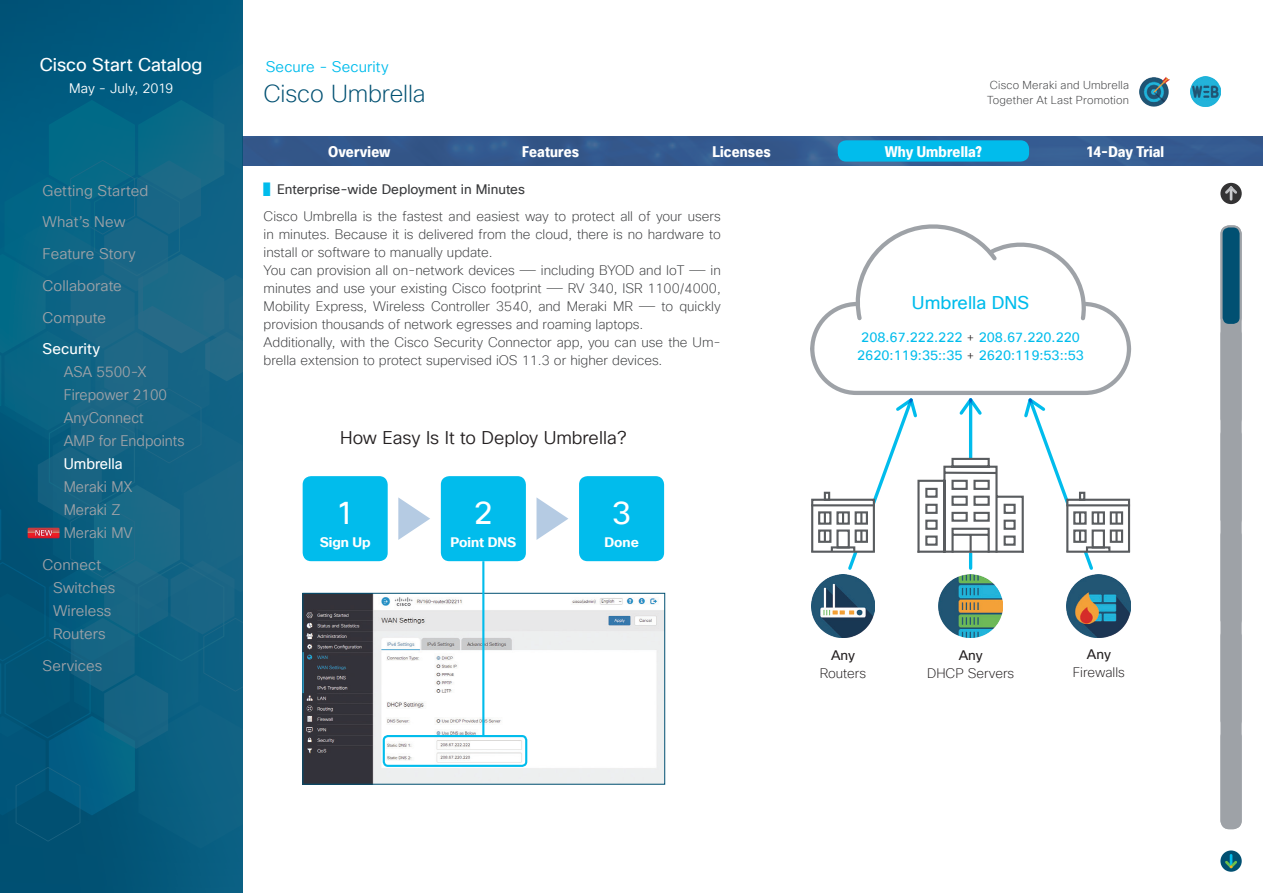
<style>
.page{position:relative;width:1263px;height:893px;background:#fff}
.page>*{position:absolute;margin:0;border:0;box-sizing:border-box;transform-origin:0 0}
.t1{font:31.5px "Cisco Sans TT";color:#fff}
.t2{font:200 24px "Cisco Sans TT";letter-spacing:-.005em;color:#015072}
.t3{font:18px "Cisco Sans TT Light";color:#231f20}
.t4{font:18px "Cisco Sans TT";letter-spacing:-.005em;color:#fff}
.t5{font:18px "Cisco Sans TT";color:#01bcec}
.t6{font:15px/31.7px "Cisco Sans TT Light";color:#9ea2a7}
.t7{font:15px/23px "Cisco Sans TT Light";color:#9ea2a7;scale:.95 1}
.t8{font:700 condensed 15px "Cisco Sans TT";letter-spacing:.01em;color:#fff}
.t9{font:15px "Cisco Sans TT Light";letter-spacing:.005em;color:#01bcec}
.t10{font:15px "Cisco Sans TT";color:#fff}
.t11{font:15px "Cisco Sans TT";color:#fff;scale:.95 1}
.t12{font:200 13.5px/18px "Cisco Sans TT";color:#393a3c}
.t13{font:13.5px/18px "Cisco Sans TT";color:#01bcec;text-align:center}
.t14{font:200 13.5px "Cisco Sans TT";color:#231f20}
.t15{font:700 13.5px "Cisco Sans TT";color:#fff}
.t16{font:13.5px "Cisco Sans TT Light";letter-spacing:.005em;color:#fff}
.t17{font:13.5px "Cisco Sans TT";color:#231f20}
.t18{font:200 11.25px/15px "Cisco Sans TT";letter-spacing:.015em;color:#393a3c}
.s1{font-family:"Cisco Sans JPN Light";font-weight:400;color:#01bcec}
.s2{font-weight:400}
.s3{font-weight:200;color:#231f20}
</style>
<div class="page">
<div style="left:242px;top:136px;width:1021px;height:30px;background:#355b8f"></div>
<div style="left:0;top:0;width:242px;height:893px;background:#00577c"></div>
<svg style="left:0;top:64px;width:242px;height:785px"></svg>
<img style="left:939px;top:574px;width:63px;height:64px">
<img style="left:1066px;top:574px;width:64px;height:64px">
<img style="left:811px;top:574px;width:64px;height:64px">
<svg style="left:810px;top:224px;width:322px;height:346px"></svg>
<hr style="left:917px;top:551px;width:107px;height:2px;background:#595c5f">
<div style="left:838px;top:140px;width:191px;height:22px;background:#01bcec;border-radius:9px"></div>
<img style="left:1191px;top:77px;width:29px;height:29px">
<img style="left:1140px;top:77px;width:29px;height:29px">
<div style="left:1221px;top:226px;width:20px;height:99px;background:#015072;border-radius:7px"></div>
<div style="left:1220px;top:225px;width:22px;height:101px;border:2px solid #9ea2a7;border-radius:7px"></div>
<div style="left:1221px;top:730px;width:20px;height:98px;background:#9ea2a7;border-radius:7px"></div>
<div style="left:1220px;top:729px;width:22px;height:100px;border:2px solid #9ea2a7;border-radius:7px"></div>
<div style="left:1221px;top:629px;width:20px;height:98px;background:#9ea2a7;border-radius:7px"></div>
<div style="left:1220px;top:628px;width:22px;height:101px;border:2px solid #9ea2a7;border-radius:7px"></div>
<div style="left:1221px;top:528px;width:20px;height:99px;background:#9ea2a7;border-radius:7px"></div>
<div style="left:1220px;top:527px;width:22px;height:101px;border:2px solid #9ea2a7;border-radius:7px"></div>
<div style="left:1221px;top:428px;width:20px;height:98px;background:#9ea2a7;border-radius:7px"></div>
<div style="left:1220px;top:427px;width:22px;height:100px;border:2px solid #9ea2a7;border-radius:7px"></div>
<div style="left:1221px;top:327px;width:20px;height:99px;background:#9ea2a7;border-radius:7px"></div>
<div style="left:1220px;top:326px;width:22px;height:101px;border:2px solid #9ea2a7;border-radius:7px"></div>
<svg style="left:1220px;top:850px;width:22px;height:22px"></svg>
<svg style="left:1225px;top:854px;width:12px;height:14px"></svg>
<svg style="left:1220px;top:183px;width:22px;height:21px"></svg>
<svg style="left:1225px;top:186px;width:12px;height:15px"></svg>
<div style="left:441px;top:476px;width:85px;height:85px;background:#01bcec;border-radius:9px"></div>
<div style="left:303px;top:476px;width:85px;height:85px;background:#01bcec;border-radius:9px"></div>
<div style="left:579px;top:476px;width:85px;height:85px;background:#01bcec;border-radius:9px"></div>
<svg style="left:398px;top:497px;width:32px;height:43px"></svg>
<svg style="left:536px;top:497px;width:32px;height:43px"></svg>
<img style="left:305px;top:595px;width:358px;height:187px">
<div style="left:303px;top:593px;width:362px;height:191px;border:1px solid #015072"></div>
<div style="left:383px;top:735px;width:144px;height:32px;border:2px solid #01bcec;border-radius:4px"></div>
<hr style="left:482px;top:561px;width:2px;height:174px;background:#01bcec">
<h3 class="t4" style="left:40px;top:53px;width:164px">Cisco Start Catalog</h3>
<p class="t16" style="left:69px;top:79px;width:106px">May - July, 2019</p>
<p class="t6" style="left:43px;top:175px;width:107px">Getting Started<br>What’s New<br>Feature Story<br>Collaborate<br>Compute</p>
<p class="t10" style="left:43px;top:339px;width:59px">Security</p>
<p class="t7" style="left:64px;top:361px;width:129px">ASA 5500-X<br>Firepower 2100<br>AnyConnect<br>AMP for Endpoints</p>
<p class="t11" style="left:64px;top:454px;width:64px">Umbrella</p>
<p class="t7" style="left:64px;top:476px;width:74px">Meraki MX<br>Meraki Z<br>Meraki MV</p>
<p class="t6" style="left:53px;top:554px;width:64px;line-height:23px;text-indent:-11px">Connect<br>Switches<br>Wireless<br>Routers</p>
<p class="t6" style="left:43px;top:650px;width:62px">Services</p>
<p class="t9" style="left:266px;top:57px;width:124px">Secure - Security</p>
<h2 class="t2" style="left:264px;top:78px;width:163px">Cisco Umbrella</h2>
<p class="t18" style="left:987px;top:78px;width:143px">Cisco Meraki and Umbrella<br>Together At Last Promotion</p>
<p class="t8" style="left:328px;top:142px;width:64px">Overview</p>
<p class="t8" style="left:522px;top:142px;width:59px">Features</p>
<p class="t8" style="left:712px;top:142px;width:60px">Licenses</p>
<p class="t8" style="left:885px;top:142px;width:99px">Why Umbrella?</p>
<p class="t8" style="left:1085px;top:142px;width:80px">14-Day Trial</p>
<p class="t12" style="left:264px;top:177px;width:459px;line-height:26.5px"><span class="s1">▌</span><span class="s2">Enterprise-wide Deployment in Minutes<br></span>Cisco Umbrella is the fastest and easiest way to protect all of your users</p>
<p class="t12" style="left:264px;top:226px;width:459px">in minutes. Because it is delivered from the cloud, there is no hardware to install or software to manually update.<br>You can provision all on-network devices — including BYOD and IoT — in minutes and use your existing Cisco footprint — RV 340, ISR 1100/4000, Mobility Express, Wireless Controller 3540, and Meraki MR — to quickly provision thousands of network egresses and roaming laptops.<br>Additionally, with the Cisco Security Connector app, you can use the Um&shy;brella extension to protect supervised iOS 11.3 or higher devices.</p>
<h3 class="t3" style="left:340px;top:426px;width:288px">How Easy Is It to Deploy Umbrella?</h3>
<h1 class="t1" style="left:336px;top:493px;width:20px">1</h1>
<p class="t15" style="left:320px;top:533px;width:52px">Sign Up</p>
<h1 class="t1" style="left:474px;top:493px;width:20px">2</h1>
<p class="t15" style="left:450px;top:533px;width:68px">Point DNS</p>
<h1 class="t1" style="left:612px;top:493px;width:20px">3</h1>
<p class="t15" style="left:604px;top:533px;width:36px">Done</p>
<h3 class="t5" style="left:912px;top:291px;width:119px">Umbrella DNS</h3>
<p class="t13" style="left:857px;top:328px;width:228px">208.67.222.222 <span class="s3">+</span> 208.67.220.220<br>2620:119:35::35 <span class="s3">+</span> 2620:119:53::53</p>
<p class="t17" style="left:831px;top:646px;width:26px">Any</p>
<p class="t14" style="left:820px;top:664px;width:48px">Routers</p>
<p class="t17" style="left:959px;top:646px;width:26px">Any</p>
<p class="t14" style="left:927px;top:664px;width:89px">DHCP Servers</p>
<p class="t17" style="left:1087px;top:646px;width:26px">Any</p>
<p class="t14" style="left:1073px;top:664px;width:54px">Firewalls</p>
</div>
